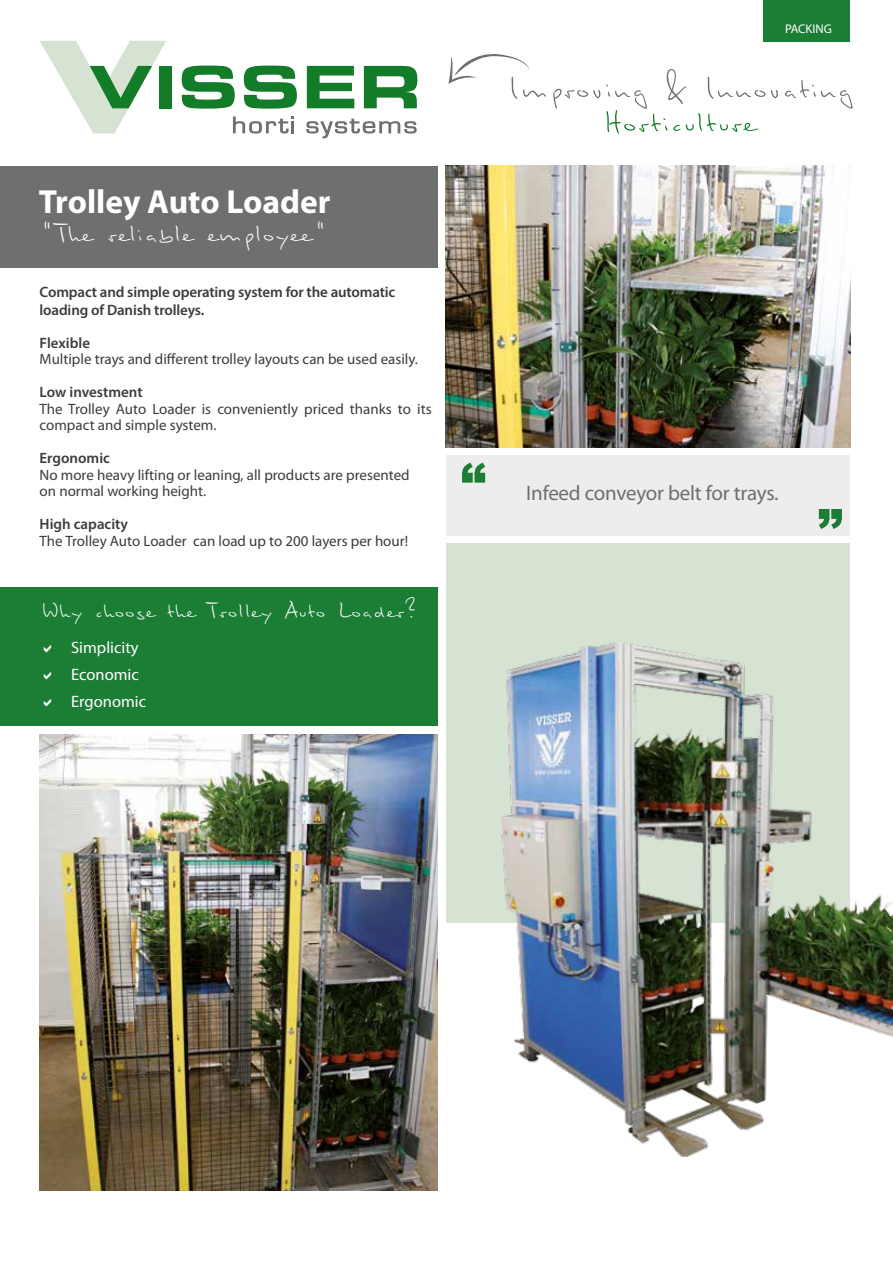
<style>
.page{position:relative;width:893px;height:1263px;background:#fff}
.page>*{position:absolute;margin:0;border:0;box-sizing:border-box;transform-origin:0 0}
.t1{font:900 50.25px "Arial";color:#1c7d35}
.t2{font:700 33.45px "Myriad Pro";color:#fff}
.t3{font:24px "Stylograph";color:#fff}
.t4{font:21px "Myriad Pro";letter-spacing:-.01em;color:#706f6f}
.t5{font:19.95px "Stylograph";color:#fff}
.t6{font:16.5px/27px "Myriad Pro";color:#fff}
.t7{font:15px/16.5px "Myriad Pro";color:#3c3c3b}
.t8{font:600 15px/18px "Myriad Pro";letter-spacing:-.01em;color:#3c3c3b}
.t9{font:12.6px "Myriad Pro";color:#fff}
</style>
<div class="page">
<div style="left:0;top:587px;width:438px;height:139px;background:#1c7d35"></div>
<div style="left:0;top:166px;width:438px;height:102px;background:#706f6f"></div>
<svg style="left:233px;top:117px;width:61px;height:17px"></svg>
<svg style="left:306px;top:119px;width:111px;height:19px"></svg>
<svg style="left:40px;top:41px;width:126px;height:92px"></svg>
<div style="left:159px;top:66px;width:12px;height:42px;background:#127c29"></div>
<svg style="left:182px;top:66px;width:53px;height:43px"></svg>
<svg style="left:244px;top:66px;width:53px;height:43px"></svg>
<svg style="left:307px;top:66px;width:47px;height:42px"></svg>
<svg style="left:364px;top:66px;width:53px;height:42px"></svg>
<svg style="left:448px;top:54px;width:98px;height:45px"></svg>
<svg style="left:553px;top:89px;width:47px;height:20px"></svg>
<svg style="left:771px;top:90px;width:7px;height:8px"></svg>
<svg style="left:785px;top:80px;width:68px;height:29px"></svg>
<svg style="left:606px;top:69px;width:159px;height:65px"></svg>
<div style="left:446px;top:544px;width:404px;height:379px;background:#d6e3d2"></div>
<div style="left:446px;top:455px;width:404px;height:81px;background:#ededed"></div>
<div style="left:763px;top:0;width:87px;height:41px;background:#1c7d35"></div>
<img style="left:501px;top:642px;width:392px;height:515px">
<img style="left:40px;top:734px;width:398px;height:457px">
<img style="left:446px;top:166px;width:404px;height:281px">
<p class="t9" style="left:785px;top:21px;width:48px">PACKING</p>
<h2 class="t2" style="left:39px;top:180px;width:293px">Trolley Auto Loader</h2>
<h3 class="t3" style="left:39px;top:216px;width:291px">”The reliable employee”</h3>
<p class="t8" style="left:40px;top:282px;width:357px">Compact and simple operating system for the automatic loading of Danish trolleys.</p>
<p class="t8" style="left:40px;top:333px;width:52px">Flexible</p>
<p class="t7" style="left:40px;top:351px;width:380px">Multiple trays and different trolley layouts can be used easily.</p>
<p class="t8" style="left:40px;top:383px;width:105px">Low investment</p>
<p class="t7" style="left:40px;top:400px;width:393px">The Trolley Auto Loader is conveniently priced thanks to its compact and simple system.</p>
<p class="t8" style="left:40px;top:449px;width:72px">Ergonomic</p>
<p class="t7" style="left:40px;top:466px;width:372px">No more heavy lifting or leaning, all products are presented on normal working height.</p>
<p class="t8" style="left:40px;top:515px;width:90px">High capacity</p>
<p class="t7" style="left:40px;top:532px;width:370px">The Trolley Auto Loader can load up to 200 layers per hour!</p>
<h3 class="t5" style="left:41px;top:596px;width:377px">Why choose the Trolley Auto Loader?</h3>
<p class="t6" style="left:71px;top:634px;width:76px">Simplicity<br>Economic<br>Ergonomic</p>
<h1 class="t1" style="left:461px;top:445px;width:27px">“</h1>
<h3 class="t4" style="left:526px;top:480px;width:254px">Infeed conveyor belt for trays.</h3>
<h1 class="t1" style="left:817px;top:491px;width:27px">”</h1>
</div>
